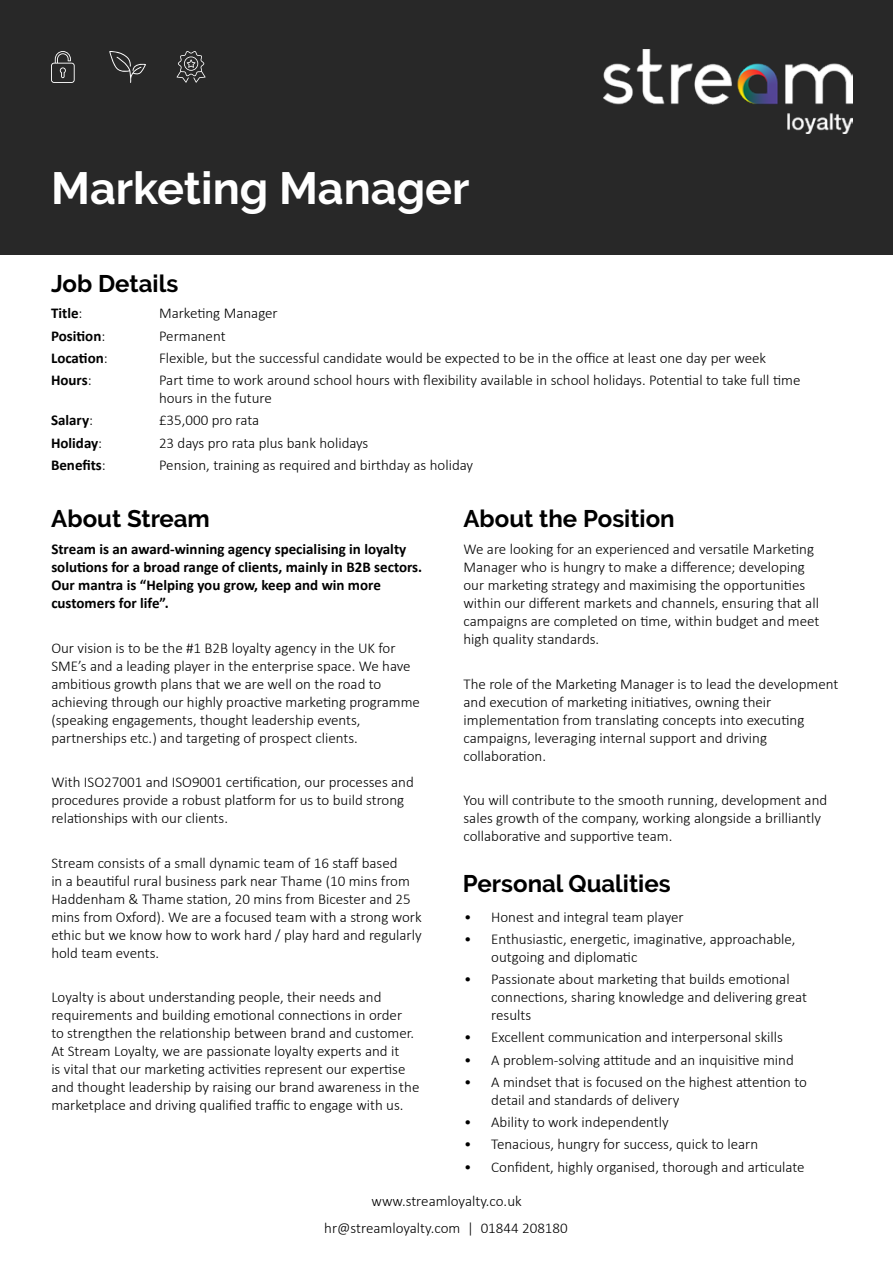
<style>
.page{position:relative;width:893px;height:1263px;background:#fff}
.page>*{position:absolute;margin:0;border:0;box-sizing:border-box;transform-origin:0 0}
.t1{font:700 45px "Raleway";color:#fff}
.t2{font:700 24px "Raleway";color:#000}
.t3{font:300 15px/18px "Calibri";color:#000}
.t4{font:700 15px/18px "Calibri";color:#000}
.s1{font-weight:300}
</style>
<div class="page">
<div style="left:0;top:0;width:893px;height:255px;background:#282828"></div>
<img style="left:604px;top:50px;width:249px;height:83px">
<svg style="left:51px;top:51px;width:24px;height:32px"></svg>
<svg style="left:177px;top:51px;width:29px;height:32px"></svg>
<svg style="left:109px;top:51px;width:37px;height:32px"></svg>
<h1 class="t1" style="left:51px;top:163px;width:420px">Marketing Manager</h1>
<h2 class="t2" style="left:51px;top:270px;width:129px">Job Details</h2>
<p class="t4" style="left:51px;top:304px;width:33px">Title<span class="s1">:</span></p>
<p class="t3" style="left:159px;top:304px;width:120px">Marketing Manager</p>
<p class="t4" style="left:51px;top:326px;width:56px">Position<span class="s1">:</span></p>
<p class="t3" style="left:159px;top:327px;width:68px">Permanent</p>
<p class="t4" style="left:51px;top:349px;width:58px">Location<span class="s1">:</span></p>
<p class="t3" style="left:159px;top:349px;width:609px">Flexible, but the successful candidate would be expected to be in the office at least one day per week</p>
<p class="t4" style="left:51px;top:371px;width:42px">Hours<span class="s1">:</span></p>
<p class="t3" style="left:159px;top:371px;width:643px">Part time to work around school hours with flexibility available in school holidays. Potential to take full time hours in the future</p>
<p class="t4" style="left:51px;top:411px;width:44px">Salary<span class="s1">:</span></p>
<p class="t3" style="left:159px;top:411px;width:102px">£35,000 pro rata</p>
<p class="t4" style="left:51px;top:433px;width:53px">Holiday<span class="s1">:</span></p>
<p class="t3" style="left:159px;top:434px;width:211px">23 days pro rata plus bank holidays</p>
<p class="t4" style="left:51px;top:456px;width:56px">Benefits<span class="s1">:</span></p>
<p class="t3" style="left:159px;top:456px;width:316px">Pension, training as required and birthday as holiday</p>
<h2 class="t2" style="left:51px;top:504px;width:160px">About Stream</h2>
<p class="t4" style="left:51px;top:540px;width:372px">Stream is an award-winning agency specialising in loyalty solutions for a broad range of clients, mainly in B2B sectors.<br>Our mantra is “Helping you grow, keep and win more customers for life”.</p>
<p class="t3" style="left:51px;top:638px;width:370px">Our vision is to be the #1 B2B loyalty agency in the UK for SME’s and a leading player in the enterprise space. We have ambitious growth plans that we are well on the road to achieving through our highly proactive marketing programme (speaking engagements, thought leadership events, partnerships etc.) and targeting of prospect clients.</p>
<p class="t3" style="left:51px;top:773px;width:364px">With ISO27001 and ISO9001 certification, our processes and procedures provide a robust platform for us to build strong relationships with our clients.</p>
<p class="t3" style="left:51px;top:853px;width:372px">Stream consists of a small dynamic team of 16 staff based<br>in a beautiful rural business park near Thame (10 mins from Haddenham &amp; Thame station, 20 mins from Bicester and 25 mins from Oxford). We are a focused team with a strong work ethic but we know how to work hard / play hard and regularly hold team events.</p>
<p class="t3" style="left:51px;top:988px;width:370px">Loyalty is about understanding people, their needs and requirements and building emotional connections in order<br>to strengthen the relationship between brand and customer.<br>At Stream Loyalty, we are passionate loyalty experts and it<br>is vital that our marketing activities represent our expertise and thought leadership by raising our brand awareness in the marketplace and driving qualified traffic to engage with us.</p>
<h2 class="t2" style="left:463px;top:504px;width:213px">About the Position</h2>
<p class="t3" style="left:463px;top:540px;width:357px">We are looking for an experienced and versatile Marketing Manager who is hungry to make a difference; developing our marketing strategy and maximising the opportunities within our different markets and channels, ensuring that all campaigns are completed on time, within budget and meet high quality standards.</p>
<p class="t3" style="left:463px;top:674px;width:376px">The role of the Marketing Manager is to lead the development and execution of marketing initiatives, owning their implementation from translating concepts into executing campaigns, leveraging internal support and driving collaboration.</p>
<p class="t3" style="left:463px;top:791px;width:365px">You will contribute to the smooth running, development and sales growth of the company, working alongside a brilliantly collaborative and supportive team.</p>
<h2 class="t2" style="left:463px;top:870px;width:209px">Personal Qualities</h2>
<p class="t3" style="left:464px;top:907px;width:221px">• Honest and integral team player</p>
<p class="t3" style="left:491px;top:930px;width:306px;text-indent:-27px">• Enthusiastic, energetic, imaginative, approachable, outgoing and diplomatic</p>
<p class="t3" style="left:491px;top:970px;width:317px;text-indent:-27px">• Passionate about marketing that builds emotional connections, sharing knowledge and delivering great results</p>
<p class="t3" style="left:464px;top:1028px;width:320px">• Excellent communication and interpersonal skills</p>
<p class="t3" style="left:464px;top:1050px;width:331px">• A problem-solving attitude and an inquisitive mind</p>
<p class="t3" style="left:491px;top:1073px;width:317px;text-indent:-27px">• A mindset that is focused on the highest attention to detail and standards of delivery</p>
<p class="t3" style="left:464px;top:1113px;width:206px">• Ability to work independently</p>
<p class="t3" style="left:464px;top:1135px;width:295px">• Tenacious, hungry for success, quick to learn</p>
<p class="t3" style="left:464px;top:1157px;width:342px">• Confident, highly organised, thorough and articulate</p>
<p class="t3" style="left:372px;top:1192px;width:152px">www.streamloyalty.co.uk</p>
<p class="t3" style="left:324px;top:1219px;width:245px">hr@streamloyalty.com | 01844 208180</p>
</div>
